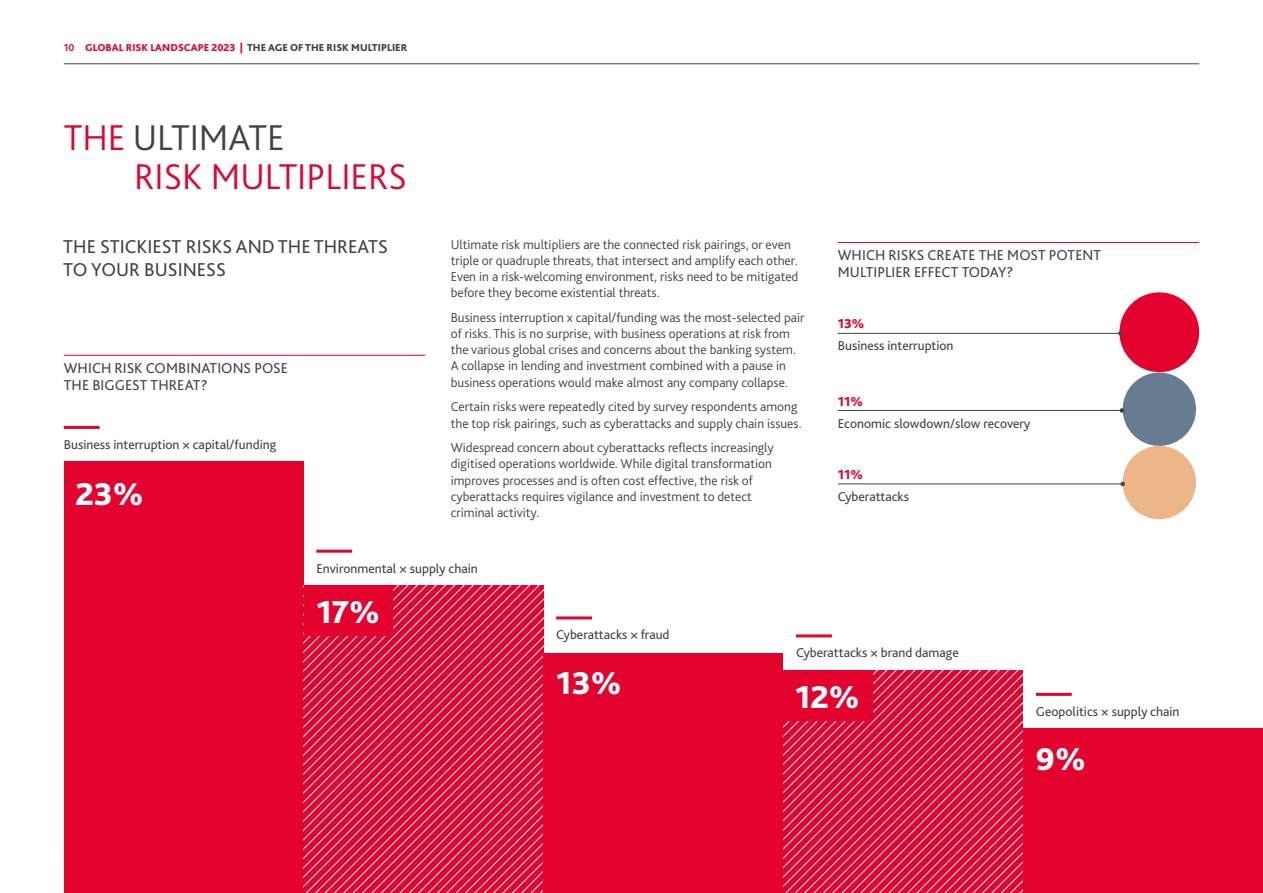
<style>
.page{position:relative;width:1263px;height:893px;background:#fff}
.page>*{position:absolute;margin:0;border:0;box-sizing:border-box;transform-origin:0 0}
.t1{font:300 37.5px/39px "Bliss Pro";color:#e4032e}
.t2{font:800 33px "Bliss Pro";color:#fff}
.t3{font:19.5px/23.4px "Bliss Pro";color:#434241}
.t4{font:15px/17.2px "Bliss Pro";letter-spacing:.005em;color:#434241}
.t5{font:300 13.5px/16.2px "Bliss Pro";color:#434241}
.t6{font:13.5px "Bliss Pro";color:#434241}
.t7{font:800 13.5px "Bliss Pro";color:#e4032e}
.t8{font:800 10.5px "Bliss Pro";color:#434241}
.s1{font-weight:700;color:#e4032e}
.s2{color:#e4032e}
.s3{color:#434241}
</style>
<div class="page">
<hr style="left:64px;top:63px;width:1135px;height:1px;background:#434241">
<hr style="left:64px;top:355px;width:361px;height:1px;background:#e4032e">
<div style="left:64px;top:461px;width:240px;height:432px;background:#e4032e"></div>
<svg style="left:304px;top:585px;width:239px;height:308px;background:#e7284d"></svg>
<div style="left:543px;top:653px;width:240px;height:240px;background:#e4032e"></div>
<svg style="left:783px;top:671px;width:240px;height:222px;background:#e7284d"></svg>
<div style="left:1023px;top:728px;width:240px;height:165px;background:#e4032e"></div>
<div style="left:304px;top:585px;width:88px;height:51px;background:#e4032e"></div>
<div style="left:782px;top:670px;width:90px;height:50px;background:#e4032e"></div>
<hr style="left:64px;top:426px;width:36px;height:3px;background:#e4032e">
<hr style="left:316px;top:550px;width:36px;height:3px;background:#e4032e">
<hr style="left:556px;top:616px;width:36px;height:3px;background:#e4032e">
<hr style="left:796px;top:634px;width:36px;height:3px;background:#e4032e">
<hr style="left:1036px;top:693px;width:36px;height:3px;background:#e4032e">
<hr style="left:838px;top:242px;width:361px;height:1px;background:#e4032e">
<div style="left:1123px;top:373px;width:73px;height:73px;background:#677c90;border-radius:50%"></div>
<hr style="left:838px;top:410px;width:284px;height:1px;background:#434241">
<svg style="left:1120px;top:408px;width:4px;height:5px"></svg>
<div style="left:1119px;top:292px;width:80px;height:80px;background:#e4032e;border-radius:50%"></div>
<hr style="left:838px;top:333px;width:282px;height:1px;background:#434241">
<svg style="left:1118px;top:331px;width:5px;height:5px"></svg>
<div style="left:1123px;top:446px;width:73px;height:73px;background:#ecb688;border-radius:50%"></div>
<hr style="left:838px;top:483px;width:285px;height:1px;background:#434241">
<svg style="left:1120px;top:482px;width:5px;height:4px"></svg>
<p class="t8" style="left:64px;top:40px;width:345px"><span class="s1">10</span> <span class="s2">GLOBAL RISK LANDSCAPE 2023 |</span> THE AGE OF THE RISK MULTIPLIER</p>
<h1 class="t1" style="left:134px;top:117px;width:274px;text-indent:-70px">THE <span class="s3">ULTIMATE<br></span>RISK MULTIPLIERS</h1>
<h3 class="t3" style="left:63px;top:234px;width:326px">THE STICKIEST RISKS AND THE THREATS<br>TO YOUR BUSINESS</h3>
<p class="t4" style="left:64px;top:359px;width:226px">WHICH RISK COMBINATIONS POSE<br>THE BIGGEST THREAT?</p>
<p class="t6" style="left:64px;top:436px;width:214px">Business interruption × capital/funding</p>
<h2 class="t2" style="left:75px;top:473px;width:70px">23%</h2>
<p class="t5" style="left:451px;top:236px;width:349px">Ultimate risk multipliers are the connected risk pairings, or even triple or quadruple threats, that intersect and amplify each other.<br>Even in a risk-welcoming environment, risks need to be mitigated before they become existential threats.</p>
<p class="t5" style="left:451px;top:309px;width:355px">Business interruption x capital/funding was the most-selected pair of risks. This is no surprise, with business operations at risk from the various global crises and concerns about the banking system.<br>A collapse in lending and investment combined with a pause in business operations would make almost any company collapse.</p>
<p class="t5" style="left:451px;top:398px;width:352px">Certain risks were repeatedly cited by survey respondents among the top risk pairings, such as cyberattacks and supply chain issues.</p>
<p class="t5" style="left:451px;top:439px;width:324px">Widespread concern about cyberattacks reflects increasingly digitised operations worldwide. While digital transformation improves processes and is often cost effective, the risk of cyberattacks requires vigilance and investment to detect criminal activity.</p>
<p class="t6" style="left:316px;top:560px;width:163px">Environmental × supply chain</p>
<h2 class="t2" style="left:316px;top:591px;width:65px">17%</h2>
<p class="t6" style="left:556px;top:627px;width:115px">Cyberattacks × fraud</p>
<p class="t4" style="left:838px;top:246px;width:265px">WHICH RISKS CREATE THE MOST POTENT<br>MULTIPLIER EFFECT TODAY?</p>
<p class="t7" style="left:838px;top:315px;width:28px">13%</p>
<p class="t6" style="left:838px;top:337px;width:117px">Business interruption</p>
<p class="t7" style="left:838px;top:393px;width:27px">11%</p>
<p class="t6" style="left:838px;top:415px;width:194px">Economic slowdown/slow recovery</p>
<p class="t7" style="left:838px;top:466px;width:27px">11%</p>
<p class="t6" style="left:838px;top:488px;width:73px">Cyberattacks</p>
<h2 class="t2" style="left:556px;top:662px;width:67px">13%</h2>
<p class="t6" style="left:796px;top:645px;width:164px">Cyberattacks × brand damage</p>
<h2 class="t2" style="left:795px;top:676px;width:66px">12%</h2>
<p class="t6" style="left:1036px;top:703px;width:145px">Geopolitics × supply chain</p>
<h2 class="t2" style="left:1036px;top:739px;width:51px">9%</h2>
</div>
